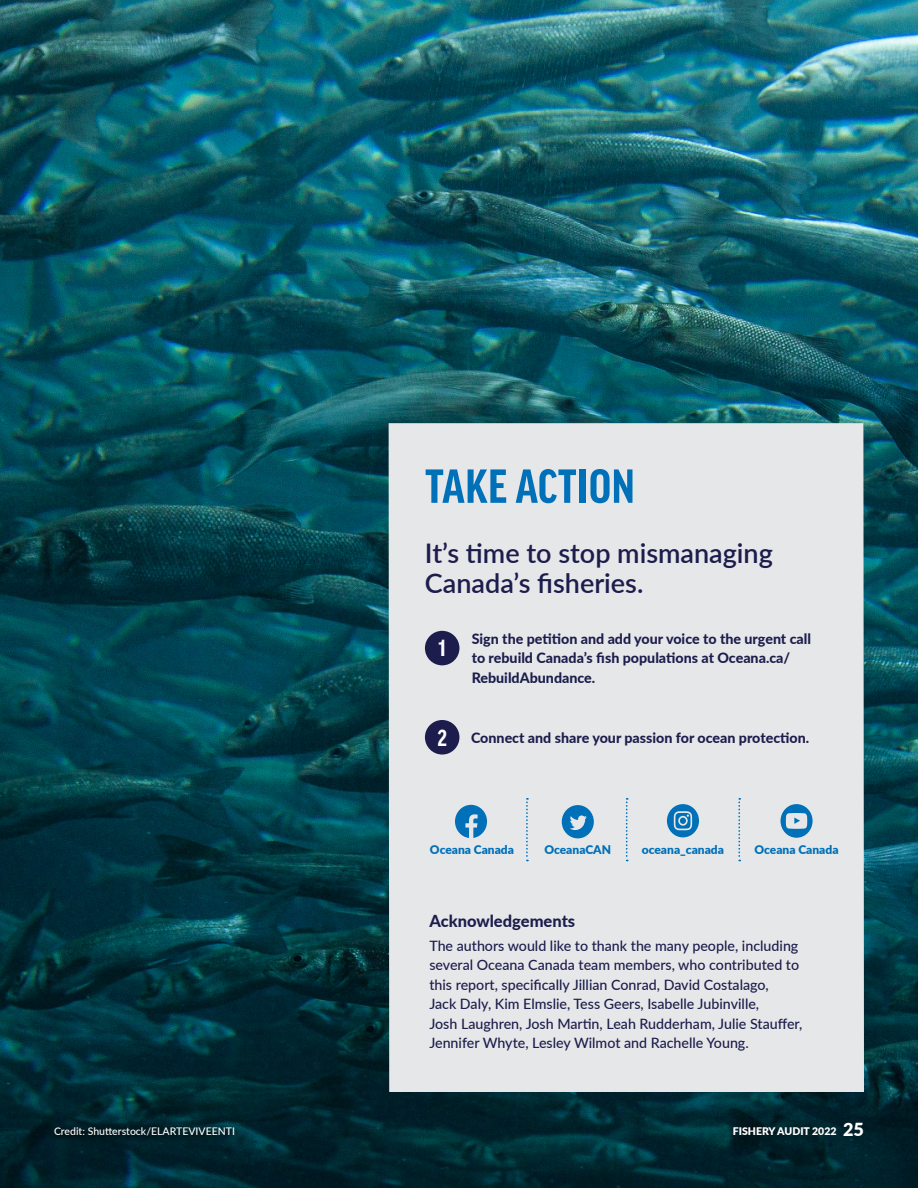
<style>
.page{position:relative;width:918px;height:1188px;background:#fff}
.page>*{position:absolute;margin:0;border:0;box-sizing:border-box;transform-origin:0 0}
.t1{font:700 condensed 51px "Good Headline Pro";letter-spacing:.01em;color:#0070b9}
.t2{font:600 27px/30px "Lato";color:#1c1d4c}
.t3{font:700 condensed 24.75px "Good Headline Pro";color:#fff}
.t4{font:800 16.5px "Lato";color:#1c1d4c}
.t5{font:500 14.25px/19.5px "Lato";color:#1c1d4c}
.t6{font:800 14.25px/19.5px "Lato";color:#1c1d4c}
.t7{font:900 12px "Lato";color:#0070b9}
.t8{font:500 10.5px "Lato";color:#fff}
.t9{font:900 10.5px "Lato";color:#fff}
.s1{font-size:18px}
</style>
<div class="page">
<img style="left:0;top:0;width:918px;height:1188px">
<div style="left:389px;top:423px;width:475px;height:669px;background:#e6e7e8"></div>
<div style="left:53px;top:1126px;width:187px;height:15px;background:#000;opacity:.82"></div>
<div style="left:425px;top:631px;width:34px;height:34px;background:#1c1d4c;border-radius:50%"></div>
<div style="left:425px;top:720px;width:34px;height:35px;background:#1c1d4c;border-radius:50%"></div>
<svg style="left:526px;top:798px;width:2px;height:63px"></svg>
<svg style="left:626px;top:798px;width:2px;height:63px"></svg>
<svg style="left:738px;top:798px;width:2px;height:63px"></svg>
<svg style="left:562px;top:805px;width:32px;height:33px"></svg>
<svg style="left:455px;top:805px;width:32px;height:33px"></svg>
<svg style="left:667px;top:804px;width:32px;height:33px"></svg>
<svg style="left:781px;top:804px;width:32px;height:34px"></svg>
<h1 class="t1" style="left:425px;top:462px;width:211px">TAKE ACTION</h1>
<h2 class="t2" style="left:425px;top:537px;width:350px">It’s time to stop mismanaging<br>Canada’s fisheries.</h2>
<p class="t6" style="left:472px;top:628px;width:341px">Sign the petition and add your voice to the urgent call to rebuild Canada’s fish populations at Oceana.ca/<br>RebuildAbundance.</p>
<h3 class="t3" style="left:439px;top:637px;width:9px">1</h3>
<h3 class="t3" style="left:437px;top:726px;width:11px">2</h3>
<p class="t6" style="left:471px;top:727px;width:340px">Connect and share your passion for ocean protection.</p>
<p class="t7" style="left:430px;top:840px;width:86px">Oceana Canada</p>
<p class="t7" style="left:544px;top:840px;width:68px">OceanaCAN</p>
<p class="t7" style="left:642px;top:840px;width:84px">oceana_canada</p>
<p class="t7" style="left:754px;top:840px;width:86px">Oceana Canada</p>
<p class="t4" style="left:429px;top:908px;width:147px">Acknowledgements</p>
<p class="t5" style="left:429px;top:935px;width:375px">The authors would like to thank the many people, including several Oceana Canada team members, who contributed to this report, specifically Jillian Conrad, David Costalago,<br>Jack Daly, Kim Elmslie, Tess Geers, Isabelle Jubinville,<br>Josh Laughren, Josh Martin, Leah Rudderham, Julie Stauffer, Jennifer Whyte, Lesley Wilmot and Rachelle Young.</p>
<p class="t8" style="left:54px;top:1123px;width:183px">Credit: Shutterstock/ELARTEVIVEENTI</p>
<p class="t9" style="left:733px;top:1123px;width:133px">FISHERY AUDIT 2022 <span class="s1">25</span></p>
</div>
